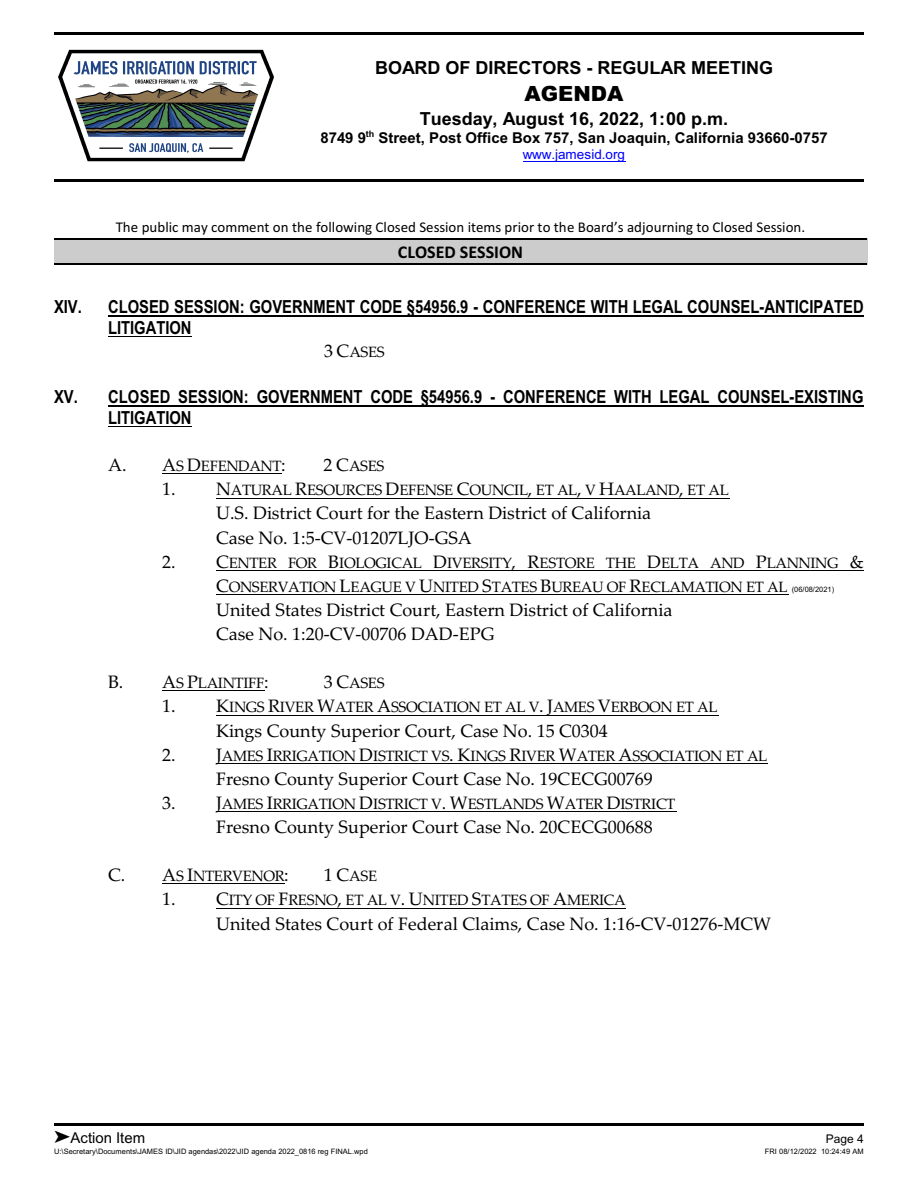
<style>
.page{position:relative;width:918px;height:1188px;background:#fff}
.page>*{position:absolute;margin:0;border:0;box-sizing:border-box;transform-origin:0 0}
.t1{font:900 21px "Arial";color:#000}
.t2{font:18px/24.2px "Palatino Linotype";color:#000}
.t3{font:700 18px/21.3px "Arial Narrow";color:#000}
.t4{font:700 18px "Arial";color:#000}
.t5{font:700 18px "Calibri";color:#000}
.t6{font:15px/24.2px "Palatino Linotype";letter-spacing:-.025em;color:#000}
.t7{font:15px "Calibri";color:#000}
.t8{font:700 15px "Arial";color:#000}
.t9{font:15px "Arial";color:#000}
.t10{font:13.5px "Arial";color:#00f}
.t11{font:12px "Arial";color:#000}
.t12{font:7.5px "Arial";color:#000}
.s1{font-size:18px}
.s2{font-family:"Arial";font-size:7.5px}
</style>
<div class="page">
<img style="left:58px;top:49px;width:216px;height:113px">
<hr style="left:523px;top:161px;width:103px;height:1px;background:#00f">
<hr style="left:54px;top:32px;width:810px;height:3px;background:#000">
<hr style="left:54px;top:179px;width:810px;height:2px;background:#000">
<hr style="left:108px;top:316px;width:756px;height:1px;background:#000">
<hr style="left:108px;top:336px;width:84px;height:1px;background:#000">
<hr style="left:108px;top:406px;width:756px;height:1px;background:#000">
<hr style="left:108px;top:426px;width:84px;height:1px;background:#000">
<hr style="left:162px;top:473px;width:120px;height:1px;background:#000">
<hr style="left:216px;top:498px;width:513px;height:1px;background:#000">
<hr style="left:216px;top:570px;width:648px;height:1px;background:#000">
<hr style="left:216px;top:594px;width:572px;height:1px;background:#000">
<hr style="left:162px;top:691px;width:102px;height:1px;background:#000">
<hr style="left:216px;top:715px;width:502px;height:1px;background:#000">
<hr style="left:216px;top:763px;width:552px;height:1px;background:#000">
<hr style="left:216px;top:811px;width:460px;height:1px;background:#000">
<hr style="left:162px;top:884px;width:122px;height:1px;background:#000">
<hr style="left:216px;top:908px;width:410px;height:1px;background:#000">
<div style="left:54px;top:238px;width:813px;height:27px;background:#ccc"></div>
<hr style="left:54px;top:238px;width:813px;height:1px;background:#000">
<hr style="left:54px;top:264px;width:813px;height:1px;background:#000">
<hr style="left:54px;top:1123px;width:810px;height:3px;background:#000">
<p class="t4" style="left:375px;top:61px;width:399px">BOARD OF DIRECTORS - REGULAR MEETING</p>
<h1 class="t1" style="left:525px;top:86px;width:101px">AGENDA</h1>
<p class="t4" style="left:420px;top:111px;width:310px">Tuesday, August 16, 2022, 1:00 p.m.</p>
<p class="t8" style="left:320px;top:132px;width:509px">8749 9<sup>th</sup> Street, Post Office Box 757, San Joaquin, California 93660-0757</p>
<p class="t10" style="left:523px;top:149px;width:104px">www.jamesid.org</p>
<p class="t7" style="left:116px;top:221px;width:691px">The public may comment on the following Closed Session items prior to the Board’s adjourning to Closed Session.</p>
<p class="t5" style="left:398px;top:244px;width:127px">CLOSED SESSION</p>
<p class="t3" style="left:54px;top:298px;width:29px">XIV.</p>
<p class="t3" style="left:108px;top:298px;width:757px">CLOSED SESSION: GOVERNMENT CODE §54956.9 - CONFERENCE WITH LEGAL COUNSEL-ANTICIPATED<br>LITIGATION</p>
<p class="t6" style="left:324px;top:342px;width:62px"><span class="s1">3 C</span>ASES</p>
<p class="t3" style="left:108px;top:388px;width:757px;line-height:20.9px;text-indent:-54px">XV. CLOSED SESSION: GOVERNMENT CODE §54956.9 - CONFERENCE WITH LEGAL COUNSEL-EXISTING<br>LITIGATION</p>
<p class="t6" style="left:108px;top:456px;width:179px"><span class="s1">A. A</span>S <span class="s1">D</span>EFENDANT<span class="s1">:</span></p>
<p class="t6" style="left:324px;top:456px;width:62px"><span class="s1">2 C</span>ASES</p>
<p class="t6" style="left:162px;top:480px;width:568px"><span class="s1">1. N</span>ATURAL <span class="s1">R</span>ESOURCES <span class="s1">D</span>EFENSE <span class="s1">C</span>OUNCIL<span class="s1">,</span> ET AL<span class="s1">,</span> V <span class="s1">H</span>AALAND<span class="s1">,</span> ET AL</p>
<p class="t2" style="left:216px;top:503px;width:437px">U.S. District Court for the Eastern District of California<br>Case No. 1:5-CV-01207LJO-GSA</p>
<p class="t6" style="left:216px;top:552px;width:649px;text-indent:-54px"><span class="s1">2. C</span>ENTER FOR <span class="s1">B</span>IOLOGICAL <span class="s1">D</span>IVERSITY<span class="s1">, R</span>ESTORE THE <span class="s1">D</span>ELTA AND <span class="s1">P</span>LANNING <span class="s1">&amp;<br>C</span>ONSERVATION <span class="s1">L</span>EAGUE V <span class="s1">U</span>NITED <span class="s1">S</span>TATES <span class="s1">B</span>UREAU OF <span class="s1">R</span>ECLAMATION ET AL <span class="s2">(06/08/2021)</span></p>
<p class="t2" style="left:216px;top:600px;width:458px">United States District Court, Eastern District of California<br>Case No. 1:20-CV-00706 DAD-EPG</p>
<p class="t6" style="left:108px;top:673px;width:162px"><span class="s1">B. A</span>S <span class="s1">P</span>LAINTIFF<span class="s1">:</span></p>
<p class="t6" style="left:324px;top:673px;width:62px"><span class="s1">3 C</span>ASES</p>
<p class="t6" style="left:162px;top:697px;width:557px"><span class="s1">1. K</span>INGS <span class="s1">R</span>IVER <span class="s1">W</span>ATER <span class="s1">A</span>SSOCIATION ET AL V<span class="s1">. J</span>AMES <span class="s1">V</span>ERBOON ET AL</p>
<p class="t2" style="left:216px;top:720px;width:393px">Kings County Superior Court, Case No. 15 C0304</p>
<p class="t6" style="left:162px;top:745px;width:607px"><span class="s1">2. J</span>AMES <span class="s1">I</span>RRIGATION <span class="s1">D</span>ISTRICT VS<span class="s1">. K</span>INGS <span class="s1">R</span>IVER <span class="s1">W</span>ATER <span class="s1">A</span>SSOCIATION ET AL</p>
<p class="t2" style="left:216px;top:769px;width:438px">Fresno County Superior Court Case No. 19CECG00769</p>
<p class="t6" style="left:162px;top:793px;width:515px"><span class="s1">3. J</span>AMES <span class="s1">I</span>RRIGATION <span class="s1">D</span>ISTRICT V<span class="s1">. W</span>ESTLANDS <span class="s1">W</span>ATER <span class="s1">D</span>ISTRICT</p>
<p class="t2" style="left:216px;top:817px;width:438px">Fresno County Superior Court Case No. 20CECG00688</p>
<p class="t6" style="left:108px;top:866px;width:182px"><span class="s1">C. A</span>S <span class="s1">I</span>NTERVENOR<span class="s1">:</span></p>
<p class="t6" style="left:324px;top:866px;width:55px"><span class="s1">1 C</span>ASE</p>
<p class="t6" style="left:162px;top:890px;width:465px"><span class="s1">1. C</span>ITY OF <span class="s1">F</span>RESNO<span class="s1">,</span> ET AL V<span class="s1">. U</span>NITED <span class="s1">S</span>TATES OF <span class="s1">A</span>MERICA</p>
<p class="t2" style="left:216px;top:913px;width:557px">United States Court of Federal Claims, Case No. 1:16-CV-01276-MCW</p>
<p class="t9" style="left:71px;top:1132px;width:76px">Action Item</p>
<p class="t11" style="left:826px;top:1134px;width:40px">Page 4</p>
<p class="t12" style="left:54px;top:1149px;width:315px">U:\Secretary\Documents\JAMES ID\JID agendas\2022\JID agenda 2022_0816 reg FINAL.wpd</p>
<p class="t12" style="left:765px;top:1149px;width:100px">FRI 08/12/2022 10:24:49 AM</p>
</div>
